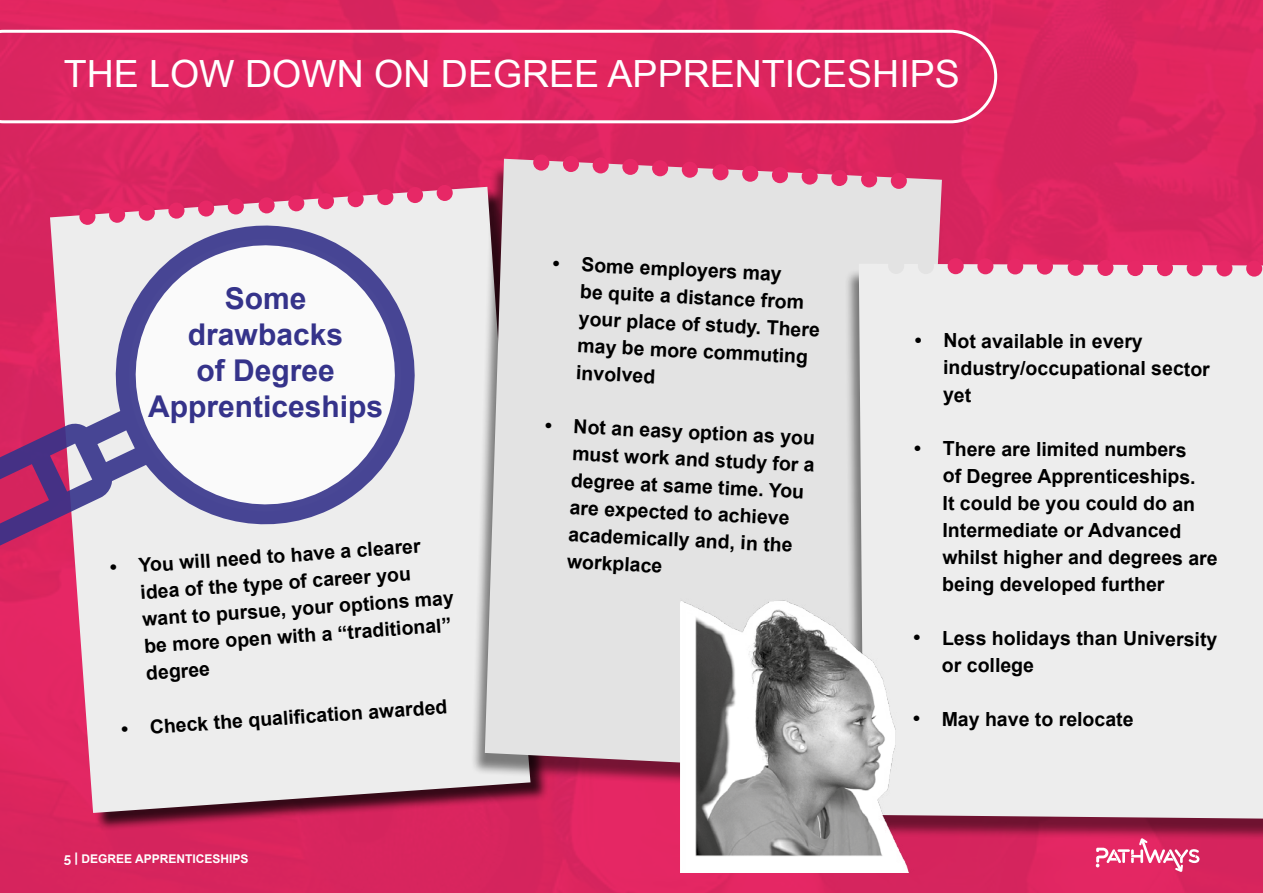
<style>
.page{position:relative;width:1263px;height:893px;background:#da255e}
.page>*{position:absolute;margin:0;border:0;box-sizing:border-box;transform-origin:0 0}
.t1{font:37.5px "Arial";color:#fff}
.t2{font:700 30px/36px "Arial";color:#35338a;text-align:center}
.t3{font:700 19.5px/27px "Arial";letter-spacing:-.005em;color:#000}
.t4{font:700 12px "Arial";color:#fff}
.s1{font-family:"Raleway";font-size:13.5px}
</style>
<div class="page">
<svg style="left:1096px;top:841px;width:103px;height:31px"></svg>
<div style="left:53px;top:187px;width:496px;height:645px;background:#000;opacity:.75"></div>
<svg style="left:50px;top:187px;width:480px;height:626px;background:#e5cbd3"></svg>
<div style="left:79px;top:208px;width:17px;height:17px;background:#e72866;border-radius:50%"></div>
<div style="left:109px;top:206px;width:16px;height:17px;background:#e72866;border-radius:50%"></div>
<div style="left:138px;top:204px;width:17px;height:17px;background:#e72866;border-radius:50%"></div>
<div style="left:168px;top:202px;width:17px;height:17px;background:#e72866;border-radius:50%"></div>
<div style="left:198px;top:200px;width:16px;height:17px;background:#e72866;border-radius:50%"></div>
<div style="left:227px;top:198px;width:17px;height:17px;background:#e72866;border-radius:50%"></div>
<div style="left:258px;top:197px;width:17px;height:17px;background:#e72866;border-radius:50%"></div>
<div style="left:288px;top:195px;width:17px;height:17px;background:#e72866;border-radius:50%"></div>
<div style="left:318px;top:193px;width:16px;height:17px;background:#e72866;border-radius:50%"></div>
<div style="left:347px;top:191px;width:17px;height:16px;background:#e72866;border-radius:50%"></div>
<div style="left:377px;top:189px;width:17px;height:16px;background:#e72866;border-radius:50%"></div>
<div style="left:407px;top:187px;width:16px;height:16px;background:#e72866;border-radius:50%"></div>
<div style="left:436px;top:185px;width:17px;height:16px;background:#e72866;border-radius:50%"></div>
<div style="left:470px;top:164px;width:473px;height:632px;background:#000;opacity:.48"></div>
<div style="left:485px;top:159px;width:457px;height:615px;background:#e3e3e3"></div>
<div style="left:533px;top:154px;width:16px;height:17px;background:#e72866;border-radius:50%"></div>
<div style="left:563px;top:156px;width:16px;height:16px;background:#e72866;border-radius:50%"></div>
<div style="left:592px;top:157px;width:17px;height:17px;background:#e72866;border-radius:50%"></div>
<div style="left:622px;top:159px;width:17px;height:16px;background:#e72866;border-radius:50%"></div>
<div style="left:652px;top:160px;width:16px;height:17px;background:#e72866;border-radius:50%"></div>
<div style="left:682px;top:161px;width:16px;height:17px;background:#e72866;border-radius:50%"></div>
<div style="left:712px;top:164px;width:17px;height:17px;background:#e72866;border-radius:50%"></div>
<div style="left:742px;top:165px;width:16px;height:17px;background:#e72866;border-radius:50%"></div>
<div style="left:772px;top:167px;width:16px;height:16px;background:#e72866;border-radius:50%"></div>
<div style="left:801px;top:168px;width:17px;height:17px;background:#e72866;border-radius:50%"></div>
<div style="left:831px;top:170px;width:17px;height:16px;background:#e72866;border-radius:50%"></div>
<div style="left:861px;top:171px;width:16px;height:17px;background:#e72866;border-radius:50%"></div>
<div style="left:890px;top:173px;width:17px;height:16px;background:#e72866;border-radius:50%"></div>
<svg style="left:0;top:223px;width:436px;height:372px;background:#d5bed1"></svg>
<div style="left:844px;top:268px;width:419px;height:573px;background:#000;opacity:.48"></div>
<div style="left:859px;top:264px;width:404px;height:555px;background:#ededed"></div>
<div style="left:888px;top:258px;width:16px;height:16px;background:#e3e3e3;border-radius:50%"></div>
<div style="left:918px;top:258px;width:16px;height:16px;background:#e3e3e3;border-radius:50%"></div>
<div style="left:948px;top:258px;width:16px;height:16px;background:#e72866;border-radius:50%"></div>
<div style="left:977px;top:258px;width:16px;height:16px;background:#e72866;border-radius:50%"></div>
<div style="left:1007px;top:258px;width:16px;height:16px;background:#e72866;border-radius:50%"></div>
<div style="left:1037px;top:258px;width:16px;height:17px;background:#e72866;border-radius:50%"></div>
<div style="left:1068px;top:260px;width:16px;height:16px;background:#e72866;border-radius:50%"></div>
<div style="left:1097px;top:260px;width:16px;height:16px;background:#e72866;border-radius:50%"></div>
<div style="left:1127px;top:260px;width:16px;height:16px;background:#e72866;border-radius:50%"></div>
<div style="left:1157px;top:260px;width:16px;height:16px;background:#e72866;border-radius:50%"></div>
<div style="left:1187px;top:260px;width:16px;height:16px;background:#e72866;border-radius:50%"></div>
<div style="left:1216px;top:260px;width:16px;height:16px;background:#e72866;border-radius:50%"></div>
<div style="left:1246px;top:261px;width:16px;height:16px;background:#e72866;border-radius:50%"></div>
<img style="left:680px;top:576px;width:241px;height:296px">
<svg style="left:0;top:30px;width:997px;height:93px"></svg>
<h1 class="t1" style="left:64px;top:49px;width:897px">THE LOW DOWN ON DEGREE APPRENTICESHIPS</h1>
<h2 class="t2" style="left:148px;top:281px;width:237px">Some drawbacks<br>of Degree<br>Apprenticeships</h2>
<p class="t3" style="left:138px;top:553px;width:314px;text-indent:-29px;rotate:-4deg">• You will need to have a clearer idea of the type of career you want to pursue, your options may be more open with a “traditional” degree</p>
<p class="t3" style="left:121px;top:716px;width:328px;rotate:-4deg">• Check the qualifi cation awarded</p>
<p class="t4" style="left:64px;top:851px;width:186px"><span class="s1">5 |</span> DEGREE APPRENTICESHIPS</p>
<p class="t3" style="left:582px;top:251px;width:243px;text-indent:-29px;rotate:3deg">• Some employers may<br>be quite a distance from your place of study. There may be more commuting involved</p>
<p class="t3" style="left:574px;top:413px;width:244px;text-indent:-29px;rotate:3deg">• Not an easy option as you must work and study for a degree at same time. You are expected to achieve academically and, in the workplace</p>
<p class="t3" style="left:943px;top:328px;width:268px;text-indent:-28px">• Not available in every industry/occupational sector yet</p>
<p class="t3" style="left:942px;top:436px;width:277px;text-indent:-28px">• There are limited numbers<br>of Degree Apprenticeships.<br>It could be you could do an<br>Intermediate or Advanced whilst higher and degrees are being developed further</p>
<p class="t3" style="left:942px;top:626px;width:277px;text-indent:-28px">• Less holidays than University or college</p>
<p class="t3" style="left:913px;top:706px;width:222px">• May have to relocate</p>
</div>
